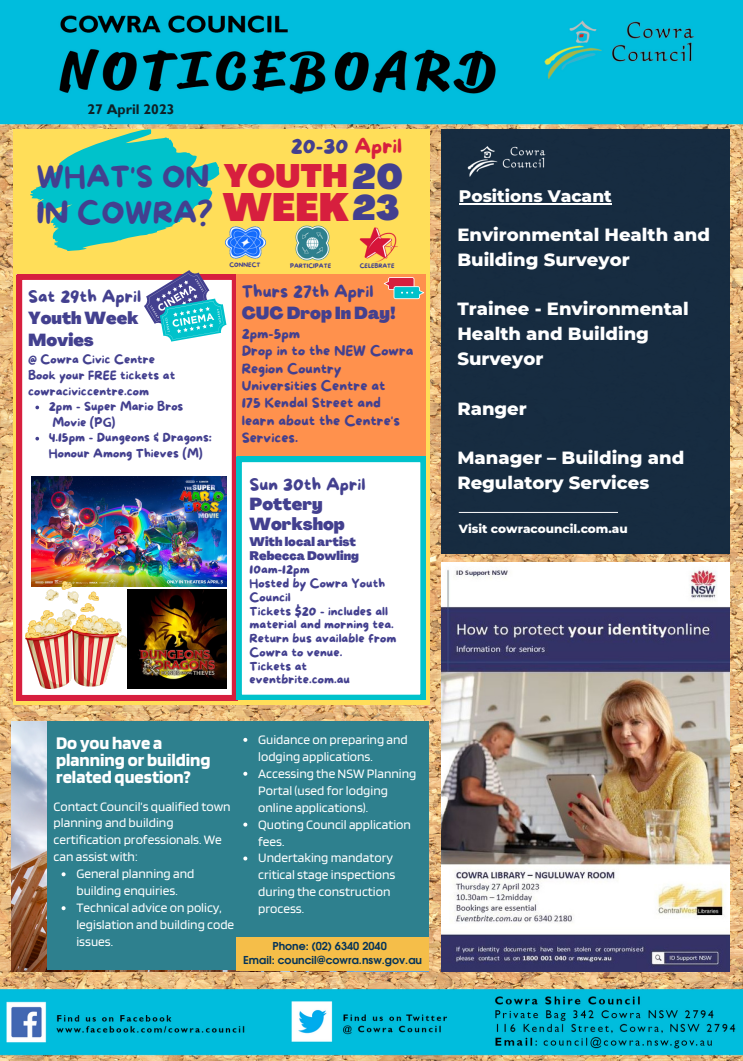
<style>
.page{position:relative;width:743px;height:1061px;background:#fff}
.page>*{position:absolute;margin:0;border:0;box-sizing:border-box;transform-origin:0 0}
.t1{font:900 38.9px "Agrandir";color:#d71f3e}
.t2{font:900 34.9px/31.4px "Agrandir";color:#43408f}
.t3{font:900 31.9px "Agrandir";color:#d71f3e}
.t4{font:30px/35.8px "More Sugar";color:#43408f}
.t5{font:20.8px "More Sugar";color:#43408f}
.t6{font:700 18.6px/16.9px "Blinker";color:#fff}
.t7{font:800 18px/24.8px "Montserrat";color:#fff}
.t8{font:900 17.1px/20.2px "Agrandir";color:#43408f}
.t9{font:17.1px "More Sugar";color:#43408f}
.t10{font:800 17px "Montserrat";color:#fff}
.t11{font:700 14px "Gill Sans";color:#0f2126}
.t12{font:13.9px/17.4px "More Sugar";color:#43408f}
.t13{font:13.4px/16.9px "Blinker";color:#fff}
.t14{font:12.2px/13.8px "More Sugar";color:#43408f}
.t15{font:900 12.2px/13.8px "Agrandir";color:#43408f}
.t16{font:800 12px "Montserrat";color:#fff}
.t17{font:700 10.9px/14.6px "Evolventa";color:#033359;text-align:center}
.t18{font:5.9px "More Sugar";color:#43408f}
.s1{color:#d71f3e}
</style>
<div class="page">
<img style="left:0;top:0;width:742px;height:1060px">
<div style="left:441px;top:129px;width:288px;height:424px;background:#142a40"></div>
<img style="left:467px;top:146px;width:79px;height:31px">
<hr style="left:458px;top:204px;width:153px;height:1px;background:#fff">
<hr style="left:458px;top:512px;width:160px;height:1px;background:#fff">
<div style="left:14px;top:129px;width:415px;height:575px;background:#ffde59"></div>
<svg style="left:17px;top:275px;width:219px;height:425px"></svg>
<div style="left:236px;top:275px;width:189px;height:182px;background:#ff914d"></div>
<svg style="left:236px;top:457px;width:189px;height:243px"></svg>
<svg style="left:144px;top:270px;width:82px;height:71px"></svg>
<svg style="left:384px;top:277px;width:40px;height:22px"></svg>
<svg style="left:30px;top:129px;width:189px;height:122px"></svg>
<img style="left:225px;top:226px;width:42px;height:33px">
<img style="left:295px;top:225px;width:35px;height:36px">
<img style="left:359px;top:227px;width:39px;height:36px">
<img style="left:127px;top:589px;width:99px;height:99px">
<img style="left:31px;top:476px;width:196px;height:110px">
<img style="left:25px;top:581px;width:102px;height:107px">
<svg style="left:35px;top:405px;width:4px;height:4px"></svg>
<svg style="left:35px;top:437px;width:4px;height:3px"></svg>
<img style="left:12px;top:721px;width:224px;height:250px">
<div style="left:47px;top:721px;width:381px;height:249px;background:#2e808e"></div>
<div style="left:236px;top:937px;width:193px;height:34px;background:#f5be49"></div>
<svg style="left:243px;top:738px;width:4px;height:4px"></svg>
<svg style="left:243px;top:771px;width:4px;height:4px"></svg>
<svg style="left:243px;top:822px;width:4px;height:4px"></svg>
<svg style="left:243px;top:856px;width:4px;height:4px"></svg>
<svg style="left:62px;top:872px;width:4px;height:4px"></svg>
<svg style="left:62px;top:906px;width:4px;height:4px"></svg>
<img style="left:441px;top:563px;width:288px;height:408px">
<p class="t11" style="left:87px;top:101px;width:89px">27 April 2023</p>
<h3 class="t5" style="left:291px;top:135px;width:113px">20-30 <span class="s1">April</span></h3>
<h2 class="t2" style="left:352px;top:164px;width:52px">20<br>23</h2>
<h3 class="t4" style="left:36px;top:160px;width:178px">WHAT'S ON<br>IN COWRA?</h3>
<h3 class="t3" style="left:224px;top:163px;width:126px">YOUTH</h3>
<h1 class="t1" style="left:223px;top:191px;width:128px">WEEK</h1>
<p class="t9" style="left:28px;top:287px;width:115px">Sat 29th April</p>
<p class="t8" style="left:28px;top:309px;width:112px;line-height:22px">Youth Week<br>Movies</p>
<p class="t14" style="left:28px;top:352px;width:149px;line-height:15.6px">@ Cowra Civic Centre<br>Book your FREE tickets at cowraciviccentre.com</p>
<p class="t14" style="left:49px;top:399px;width:164px;line-height:15.6px">2pm - Super Mario Bros<br>Movie (PG)<br>4.15pm - Dungeons &amp; Dragons:<br>Honour Among Thieves (M)</p>
<p class="t18" style="left:229px;top:262px;width:33px">CONNECT</p>
<p class="t18" style="left:290px;top:263px;width:42px">PARTICIPATE</p>
<p class="t18" style="left:360px;top:263px;width:36px">CELEBRATE</p>
<p class="t9" style="left:242px;top:282px;width:133px">Thurs 27th April</p>
<p class="t8" style="left:242px;top:305px;width:155px">CUC Drop In Day!</p>
<p class="t12" style="left:242px;top:325px;width:173px">2pm-5pm<br>Drop in to the NEW Cowra<br>Region Country<br>Universities Centre at<br>175 Kendal Street and learn about the Centre's<br>Services.</p>
<p class="t9" style="left:249px;top:475px;width:117px">Sun 30th April</p>
<p class="t8" style="left:249px;top:496px;width:97px">Pottery<br>Workshop</p>
<p class="t15" style="left:249px;top:536px;width:111px">With local artist<br>Rebecca Dowling</p>
<p class="t14" style="left:249px;top:563px;width:148px">10am-12pm<br>Hosted by Cowra Youth<br>Council<br>Tickets $20 - includes all material and morning tea.<br>Return bus available from<br>Cowra to venue.<br>Tickets at eventbrite.com.au</p>
<h3 class="t6" style="left:56px;top:733px;width:156px">Do you have a planning or building related question?</h3>
<p class="t13" style="left:258px;top:730px;width:160px">Guidance on preparing and lodging applications.<br>Accessing the NSW Planning<br>Portal (used for lodging online applications).<br>Quoting Council application fees.<br>Undertaking mandatory critical stage inspections during the construction process.</p>
<p class="t13" style="left:54px;top:797px;width:179px">Contact Council’s qualified town planning and building certification professionals. We can assist with:</p>
<p class="t13" style="left:76px;top:865px;width:159px">General planning and building enquiries.<br>Technical advice on policy, legislation and building code issues.</p>
<p class="t17" style="left:243px;top:939px;width:180px">Phone: (02) 6340 2040<br>Email: council@cowra.nsw.gov.au</p>
<p class="t10" style="left:458px;top:186px;width:154px">Positions Vacant</p>
<h3 class="t7" style="left:457px;top:222px;width:254px">Environmental Health and<br>Building Surveyor</h3>
<h3 class="t7" style="left:457px;top:296px;width:233px">Trainee - Environmental<br>Health and Building<br>Surveyor</h3>
<h3 class="t7" style="left:457px;top:396px;width:71px">Ranger</h3>
<h3 class="t7" style="left:457px;top:445px;width:228px">Manager – Building and<br>Regulatory Services</h3>
<p class="t16" style="left:458px;top:521px;width:170px">Visit cowracouncil.com.au</p>
</div>
